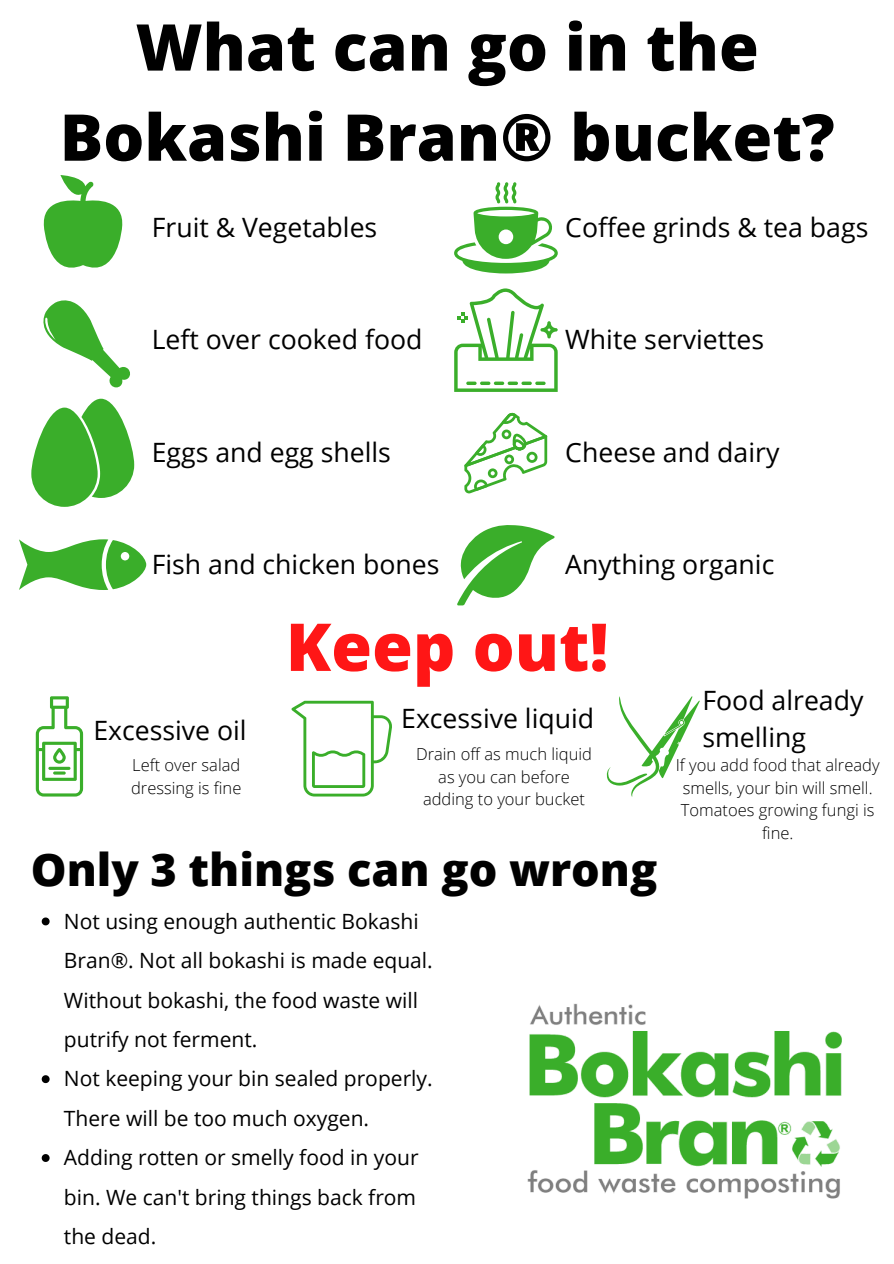
<style>
.page{position:relative;width:894px;height:1264px;background:#fff}
.page>*{position:absolute;margin:0;border:0;box-sizing:border-box;transform-origin:0 0}
.t1{font:800 66px "Open Sans";color:#ff1616}
.t2{font:800 64.5px/90.2px "Open Sans";color:#000;text-align:center}
.t3{font:800 45px "Open Sans";color:#000}
.t4{font:26.55px/36.9px "Open Sans";color:#000}
.t5{font:21px/39.5px "Open Sans";color:#000}
.t6{font:300 16.5px/22.5px "Open Sans";color:#000;text-align:center}
</style>
<div class="page">
<img style="left:527px;top:1003px;width:315px;height:196px">
<svg style="left:43px;top:175px;width:80px;height:93px"></svg>
<svg style="left:454px;top:182px;width:103px;height:91px"></svg>
<svg style="left:43px;top:300px;width:87px;height:88px"></svg>
<svg style="left:454px;top:288px;width:103px;height:104px"></svg>
<svg style="left:19px;top:539px;width:127px;height:51px"></svg>
<svg style="left:31px;top:399px;width:103px;height:108px"></svg>
<svg style="left:464px;top:412px;width:83px;height:81px"></svg>
<svg style="left:457px;top:525px;width:97px;height:80px"></svg>
<svg style="left:36px;top:696px;width:47px;height:100px"></svg>
<svg style="left:291px;top:700px;width:101px;height:96px"></svg>
<svg style="left:606px;top:696px;width:93px;height:100px"></svg>
<svg style="left:42px;top:917px;width:8px;height:8px"></svg>
<svg style="left:42px;top:1075px;width:8px;height:8px"></svg>
<svg style="left:42px;top:1154px;width:8px;height:7px"></svg>
<p class="t2" style="left:60px;top:0;width:776px">What can go in the<br>Bokashi Bran® bucket?</p>
<p class="t4" style="left:152px;top:208px;width:227px">Fruit &amp; Vegetables</p>
<p class="t4" style="left:565px;top:208px;width:304px">Coffee grinds &amp; tea bags</p>
<p class="t4" style="left:152px;top:321px;width:272px">Left over cooked food</p>
<p class="t4" style="left:565px;top:321px;width:200px">White serviettes</p>
<p class="t4" style="left:152px;top:433px;width:240px">Eggs and egg shells</p>
<p class="t4" style="left:565px;top:433px;width:215px">Cheese and dairy</p>
<p class="t4" style="left:152px;top:545px;width:289px">Fish and chicken bones</p>
<p class="t4" style="left:565px;top:545px;width:210px">Anything organic</p>
<p class="t1" style="left:286px;top:600px;width:324px">Keep out!</p>
<p class="t4" style="left:702px;top:681px;width:162px">Food already smelling</p>
<p class="t4" style="left:93px;top:711px;width:155px">Excessive oil</p>
<p class="t4" style="left:401px;top:699px;width:194px">Excessive liquid</p>
<p class="t6" style="left:131px;top:753px;width:112px;text-align:left">Left over salad dressing is fine</p>
<p class="t6" style="left:416px;top:742px;width:177px">Drain off as much liquid as you can before adding to your bucket</p>
<p class="t6" style="left:675px;top:753px;width:205px">If you add food that already smells, your bin will smell.<br>Tomatoes growing fungi is fine.</p>
<p class="t3" style="left:31px;top:837px;width:628px">Only 3 things can go wrong</p>
<p class="t5" style="left:64px;top:900px;width:370px">Not using enough authentic Bokashi<br>Bran®. Not all bokashi is made equal.<br>Without bokashi, the food waste will putrify not ferment.</p>
<p class="t5" style="left:64px;top:1058px;width:370px">Not keeping your bin sealed properly.<br>There will be too much oxygen.</p>
<p class="t5" style="left:64px;top:1137px;width:356px;text-align:justify">Adding rotten or smelly food in your bin. We can't bring things back from the dead.</p>
</div>
